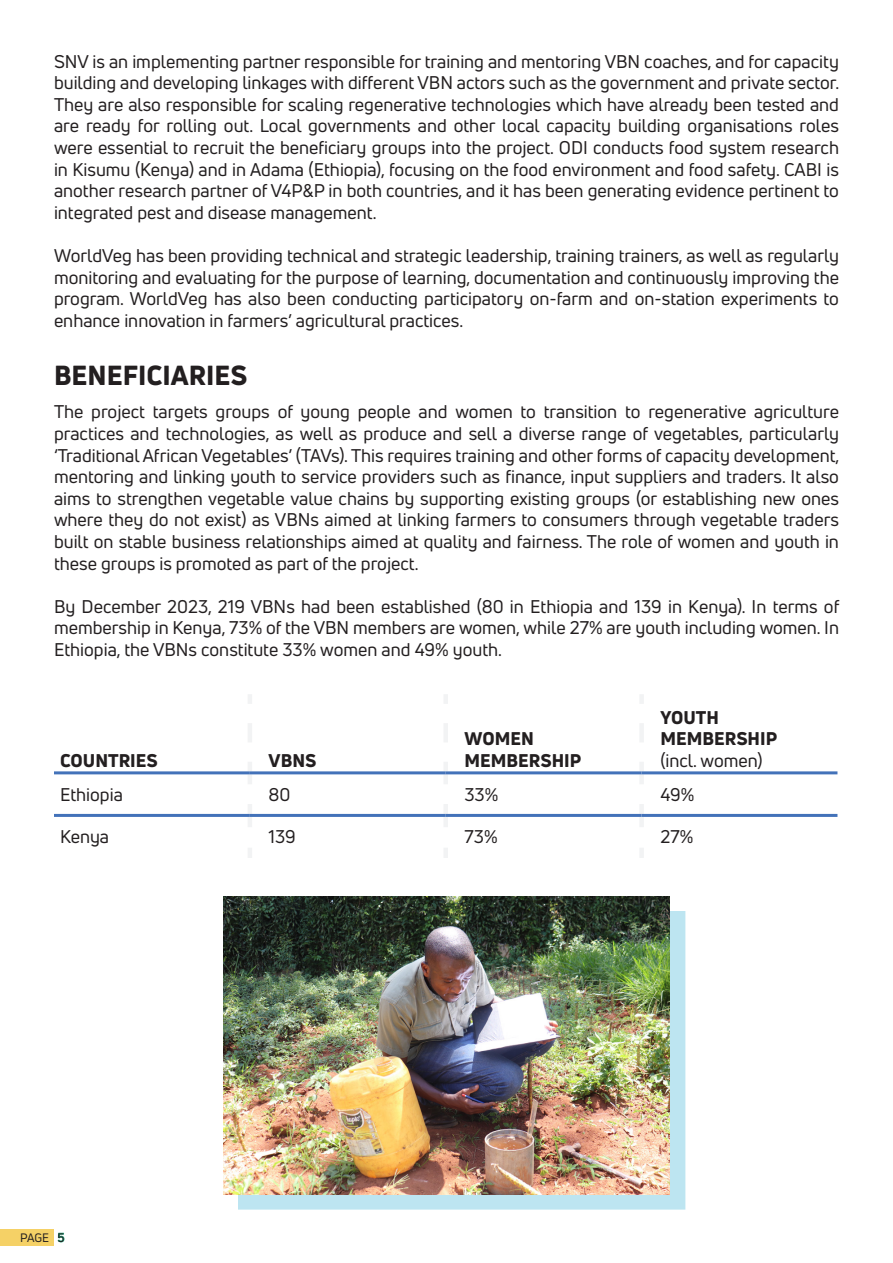
<style>
.page{position:relative;width:893px;height:1263px;background:#fff}
.page>*{position:absolute;margin:0;border:0;box-sizing:border-box;transform-origin:0 0}
.t1{font:800 27px "Uni Neue";color:#231f20}
.t2{font:18px/21.6px "Uni Neue";color:#231f20;text-align:justify}
.t3{font:800 18px/21.6px "Uni Neue";color:#231f20}
.t4{font:12px "Uni Neue";color:#231f20}
.s1{color:#299e79}
</style>
<div class="page">
<div style="left:0;top:1229px;width:53px;height:17px;background:#f5d166"></div>
<svg style="left:248px;top:723px;width:4px;height:19px"></svg>
<svg style="left:248px;top:762px;width:4px;height:9px"></svg>
<hr style="left:248px;top:694px;width:4px;height:10px;background:#f2f3f4">
<svg style="left:444px;top:723px;width:4px;height:19px"></svg>
<div style="left:443px;top:762px;width:5px;height:9px;background:#f2f3f4"></div>
<div style="left:443px;top:694px;width:5px;height:10px;background:#f2f3f4"></div>
<svg style="left:640px;top:723px;width:4px;height:19px"></svg>
<div style="left:639px;top:762px;width:5px;height:9px;background:#f2f3f4"></div>
<div style="left:639px;top:694px;width:5px;height:10px;background:#f2f3f4"></div>
<hr style="left:248px;top:804px;width:4px;height:10px;background:#f2f3f4">
<hr style="left:248px;top:774px;width:4px;height:10px;background:#f2f3f4">
<div style="left:443px;top:804px;width:5px;height:10px;background:#f2f3f4"></div>
<div style="left:443px;top:774px;width:5px;height:10px;background:#f2f3f4"></div>
<div style="left:639px;top:804px;width:5px;height:10px;background:#f2f3f4"></div>
<div style="left:639px;top:774px;width:5px;height:10px;background:#f2f3f4"></div>
<hr style="left:248px;top:848px;width:4px;height:10px;background:#f2f3f4">
<hr style="left:248px;top:817px;width:4px;height:10px;background:#f2f3f4">
<div style="left:443px;top:848px;width:5px;height:10px;background:#f2f3f4"></div>
<div style="left:443px;top:817px;width:5px;height:10px;background:#f2f3f4"></div>
<div style="left:639px;top:848px;width:5px;height:10px;background:#f2f3f4"></div>
<div style="left:639px;top:817px;width:5px;height:10px;background:#f2f3f4"></div>
<hr style="left:54px;top:771px;width:196px;height:3px;background:#4372b9">
<hr style="left:250px;top:771px;width:196px;height:3px;background:#4372b9">
<hr style="left:446px;top:771px;width:196px;height:3px;background:#4372b9">
<hr style="left:642px;top:771px;width:195px;height:3px;background:#4372b9">
<hr style="left:54px;top:814px;width:196px;height:3px;background:#4372b9">
<hr style="left:250px;top:814px;width:196px;height:3px;background:#4372b9">
<hr style="left:446px;top:814px;width:196px;height:3px;background:#4372b9">
<hr style="left:642px;top:814px;width:195px;height:3px;background:#4372b9">
<div style="left:238px;top:911px;width:447px;height:298px;background:#bde5f1"></div>
<img style="left:223px;top:896px;width:447px;height:298px">
<p class="t2" style="left:54px;top:50px;width:787px">SNV is an implementing partner responsible for training and mentoring VBN coaches, and for capacity building and developing linkages with different VBN actors such as the government and private sector.<br>They are also responsible for scaling regenerative technologies which have already been tested and are ready for rolling out. Local governments and other local capacity building organisations roles were essential to recruit the beneficiary groups into the project. ODI conducts food system research in Kisumu (Kenya) and in Adama (Ethiopia), focusing on the food environment and food safety. CABI is another research partner of V4P&amp;P in both countries, and it has been generating evidence pertinent to integrated pest and disease management.</p>
<p class="t2" style="left:54px;top:244px;width:786px">WorldVeg has been providing technical and strategic leadership, training trainers, as well as regularly monitoring and evaluating for the purpose of learning, documentation and continuously improving the program. WorldVeg has also been conducting participatory on-farm and on-station experiments to enhance innovation in farmers’ agricultural practices.</p>
<p class="t1" style="left:54px;top:357px;width:195px">BENEFICIARIES</p>
<p class="t2" style="left:54px;top:401px;width:787px">The project targets groups of young people and women to transition to regenerative agriculture practices and technologies, as well as produce and sell a diverse range of vegetables, particularly ‘Traditional African Vegetables’ (TAVs). This requires training and other forms of capacity development, mentoring and linking youth to service providers such as finance, input suppliers and traders. It also aims to strengthen vegetable value chains by supporting existing groups (or establishing new ones where they do not exist) as VBNs aimed at linking farmers to consumers through vegetable traders built on stable business relationships aimed at quality and fairness. The role of women and youth in these groups is promoted as part of the project.</p>
<p class="t2" style="left:54px;top:595px;width:787px">By December 2023, 219 VBNs had been established (80 in Ethiopia and 139 in Kenya). In terms of membership in Kenya, 73% of the VBN members are women, while 27% are youth including women. In Ethiopia, the VBNs constitute 33% women and 49% youth.</p>
<p class="t3" style="left:60px;top:749px;width:99px">COUNTRIES</p>
<p class="t3" style="left:269px;top:749px;width:49px">VBNS</p>
<p class="t3" style="left:464px;top:728px;width:118px">WOMEN<br>MEMBERSHIP</p>
<p class="t3" style="left:660px;top:706px;width:118px">YOUTH<br>MEMBERSHIP</p>
<p class="t2" style="left:660px;top:749px;width:104px">(incl. women)</p>
<p class="t2" style="left:60px;top:783px;width:64px">Ethiopia</p>
<p class="t2" style="left:269px;top:783px;width:23px">80</p>
<p class="t2" style="left:464px;top:783px;width:35px">33%</p>
<p class="t2" style="left:660px;top:783px;width:36px">49%</p>
<p class="t2" style="left:60px;top:826px;width:51px">Kenya</p>
<p class="t2" style="left:269px;top:826px;width:29px">139</p>
<p class="t2" style="left:464px;top:826px;width:35px">73%</p>
<p class="t2" style="left:660px;top:826px;width:34px">27%</p>
<p class="t4" style="left:20px;top:1230px;width:46px">PAGE <span class="s1">5</span></p>
</div>
